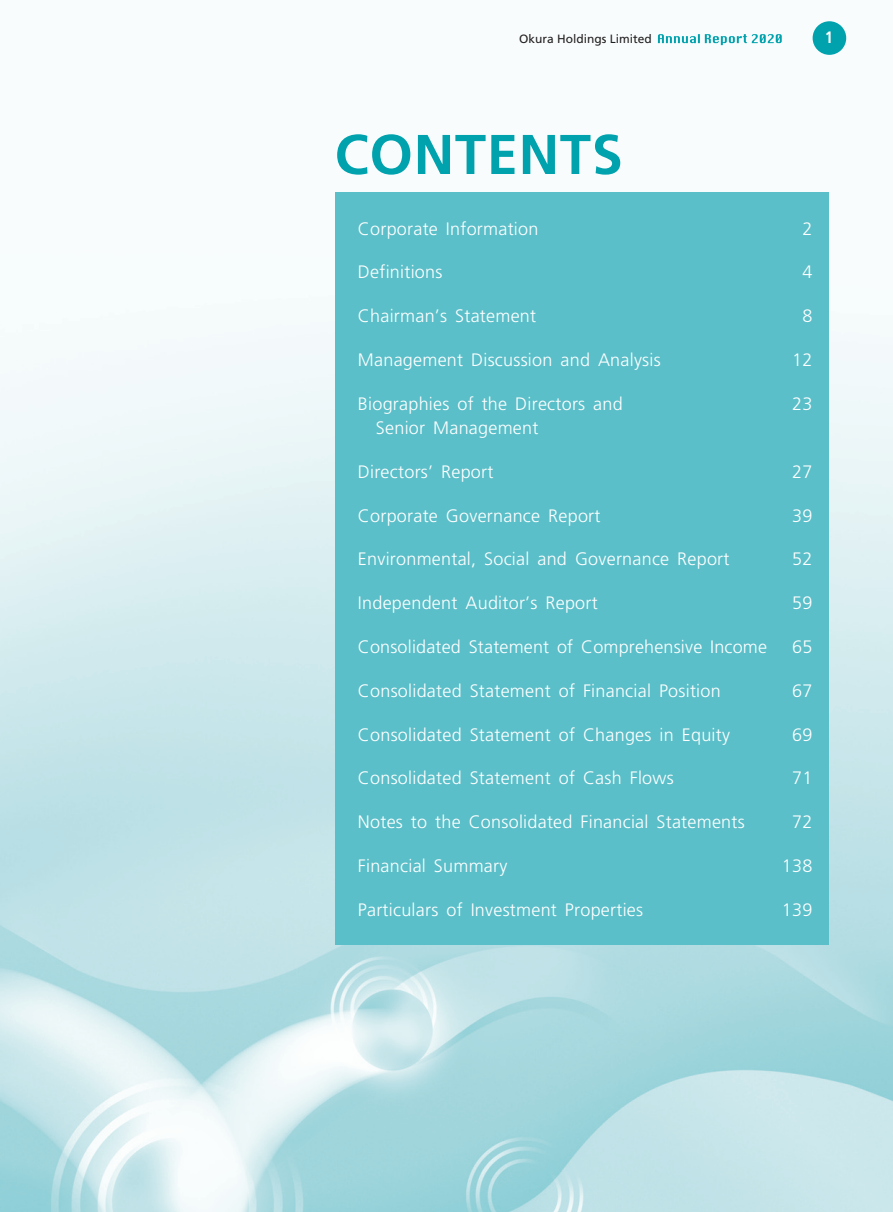
<style>
.page{position:relative;width:893px;height:1212px;background:#fff}
.page>*{position:absolute;margin:0;border:0;box-sizing:border-box;transform-origin:0 0}
.t1{font:700 55.95px "Frutiger LT Std";letter-spacing:.015em;color:#00a2ae}
._01_Body_Text{font:300 18px/24px "Frutiger LT Std";letter-spacing:.015em;color:#fff}
.t2{font:700 condensed 16.5px "Frutiger LT Std";color:#fff}
.t3{font:12px "Frutiger LT Std";color:#231f20}
</style>
<div class="page">
<img style="left:1px;top:21px;width:892px;height:1191px">
<div style="left:813px;top:21px;width:33px;height:34px;background:#00a2ae;border-radius:50%"></div>
<svg style="left:658px;top:34px;width:124px;height:11px"></svg>
<div style="left:335px;top:192px;width:493px;height:753px;background:#5abfc9"></div>
<p class="t3" style="left:519px;top:32px;width:134px">Okura Holdings Limited</p>
<p class="t2" style="left:825px;top:28px;width:10px">1</p>
<p class="t1" style="left:334px;top:122px;width:290px">CONTENTS</p>
<p class="_01_Body_Text" style="left:358px;top:217px;width:182px">Corporate Information</p>
<p class="_01_Body_Text" style="left:802px;top:217px;width:12px">2</p>
<p class="_01_Body_Text" style="left:358px;top:260px;width:86px">Definitions</p>
<p class="_01_Body_Text" style="left:802px;top:260px;width:12px">4</p>
<p class="_01_Body_Text" style="left:358px;top:304px;width:180px">Chairman’s Statement</p>
<p class="_01_Body_Text" style="left:802px;top:304px;width:12px">8</p>
<p class="_01_Body_Text" style="left:358px;top:348px;width:304px">Management Discussion and Analysis</p>
<p class="_01_Body_Text" style="left:792px;top:348px;width:22px">12</p>
<p class="_01_Body_Text" style="left:376px;top:392px;width:248px;text-indent:-18px">Biographies of the Directors and<br>Senior Management</p>
<p class="_01_Body_Text" style="left:792px;top:392px;width:22px">23</p>
<p class="_01_Body_Text" style="left:358px;top:460px;width:137px">Directors’ Report</p>
<p class="_01_Body_Text" style="left:792px;top:460px;width:22px">27</p>
<p class="_01_Body_Text" style="left:358px;top:503px;width:244px">Corporate Governance Report</p>
<p class="_01_Body_Text" style="left:792px;top:503px;width:22px">39</p>
<p class="_01_Body_Text" style="left:358px;top:547px;width:373px">Environmental, Social and Governance Report</p>
<p class="_01_Body_Text" style="left:792px;top:547px;width:22px">52</p>
<p class="_01_Body_Text" style="left:358px;top:591px;width:241px">Independent Auditor’s Report</p>
<p class="_01_Body_Text" style="left:792px;top:591px;width:22px">59</p>
<p class="_01_Body_Text" style="left:358px;top:635px;width:411px">Consolidated Statement of Comprehensive Income</p>
<p class="_01_Body_Text" style="left:792px;top:635px;width:22px">65</p>
<p class="_01_Body_Text" style="left:358px;top:679px;width:364px">Consolidated Statement of Financial Position</p>
<p class="_01_Body_Text" style="left:792px;top:679px;width:22px">67</p>
<p class="_01_Body_Text" style="left:358px;top:722px;width:374px">Consolidated Statement of Changes in Equity</p>
<p class="_01_Body_Text" style="left:792px;top:722px;width:22px">69</p>
<p class="_01_Body_Text" style="left:358px;top:766px;width:317px">Consolidated Statement of Cash Flows</p>
<p class="_01_Body_Text" style="left:792px;top:766px;width:22px">71</p>
<p class="_01_Body_Text" style="left:358px;top:810px;width:388px">Notes to the Consolidated Financial Statements</p>
<p class="_01_Body_Text" style="left:792px;top:810px;width:22px">72</p>
<p class="_01_Body_Text" style="left:358px;top:854px;width:151px">Financial Summary</p>
<p class="_01_Body_Text" style="left:782px;top:854px;width:32px">138</p>
<p class="_01_Body_Text" style="left:358px;top:898px;width:287px">Particulars of Investment Properties</p>
<p class="_01_Body_Text" style="left:782px;top:898px;width:32px">139</p>
</div>
